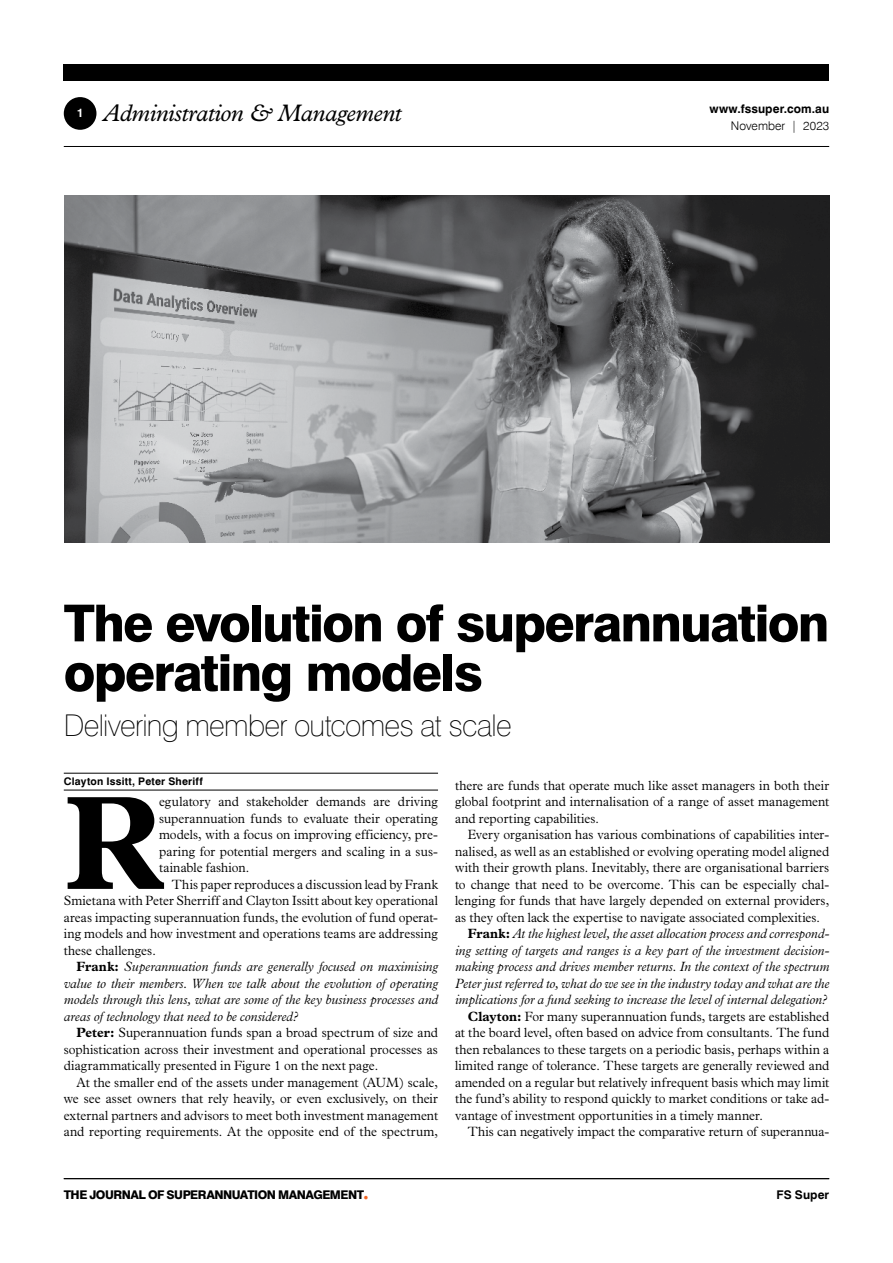
<style>
.page{position:relative;width:893px;height:1263px;background:#fff}
.page>*{position:absolute;margin:0;border:0;box-sizing:border-box;transform-origin:0 0}
._03_Journal__serif__First_Paragraph{font:700 134.4px "Plantin MT Pro";color:#000;scale:.95 1}
._01_Journal_heading_L1{font:800 51px/49.5px "Swiss 721 BT";letter-spacing:-.03em;color:#000}
._01_Strapline{font:100 30px "Swiss 721 BT";letter-spacing:-.025em;color:#000}
.t1{font:italic 24px "Plantin MT Pro";letter-spacing:-.02em;color:#000}
._03_Body__serif{font:300 13.5px/16.5px "Plantin MT Pro";color:#000;text-align:justify;scale:.95 1}
._03_Body__serif-2{font:italic 300 13.5px/16.5px "Plantin MT Pro";color:#000;text-align:justify;scale:.95 1}
._03_Journal__serif__First_Paragraph-2{font:300 13.5px/16.5px "Plantin MT Pro";color:#000;text-align:justify;scale:.95 1}
.t2{font:800 12px "Swiss 721 BT";letter-spacing:-.04em;color:#000}
.t3{font:700 12px "Swiss 721 BT";letter-spacing:.01em;color:#000}
.t4{font:300 12px "Swiss 721 BT";letter-spacing:.005em;color:#000}
.t5{font:700 12px "Swiss 721 BT";color:#fff}
._04_Byline{font:700 10.5px "Swiss 721 BT";letter-spacing:.02em;color:#000}
.s1{font-weight:700;font-style:normal}
.s2{font-weight:700}
.s3{color:#f26522}
</style>
<div class="page">
<hr style="left:64px;top:1178px;width:765px;height:1px;background:#000">
<hr style="left:64px;top:773px;width:374px;height:1px;background:#000">
<hr style="left:64px;top:790px;width:374px;height:1px;background:#000">
<hr style="left:64px;top:146px;width:765px;height:1px;background:#000">
<div style="left:64px;top:97px;width:32px;height:33px;background:#000;border-radius:50%"></div>
<div style="left:64px;top:64px;width:765px;height:16px;background:#000"></div>
<img style="left:64px;top:196px;width:766px;height:346px">
<p class="t5" style="left:77px;top:106px;width:8px">1</p>
<p class="t1" style="left:103px;top:99px;width:300px">Administration &amp; Management</p>
<p class="t3" style="left:709px;top:102px;width:121px">www.fssuper.com.au</p>
<p class="t4" style="left:731px;top:118px;width:100px">November | 2023</p>
<p class="_01_Journal_heading_L1" style="left:64px;top:598px;width:767px">The evolution of superannuation operating models</p>
<p class="_01_Strapline" style="left:64px;top:707px;width:450px">Delivering member outcomes at scale</p>
<p class="_04_Byline" style="left:64px;top:775px;width:141px">Clayton Issitt, Peter Sheriff</p>
<p class="_03_Journal__serif__First_Paragraph" style="left:64px;top:763px;width:105px">R</p>
<p class="_03_Body__serif" style="left:455px;top:777px;width:395px">there are funds that operate much like asset managers in both their global footprint and internalisation of a range of asset management and reporting capabilities.</p>
<p class="_03_Body__serif" style="left:455px;top:827px;width:395px;text-indent:13px">Every organisation has various combinations of capabilities inter&shy;nalised, as well as an established or evolving operating model aligned with their growth plans. Inevitably, there are organisational barriers to change that need to be overcome. This can be especially chal&shy;lenging for funds that have largely depended on external providers, as they often lack the expertise to navigate associated complexities.</p>
<p class="_03_Body__serif-2" style="left:455px;top:926px;width:395px;text-indent:13px"><span class="s1">Frank:</span> At the highest level, the asset allocation process and correspond&shy;ing setting of targets and ranges is a key part of the investment decision&shy;making process and drives member returns. In the context of the spectrum Peter just referred to, what do we see in the industry today and what are the implications for a fund seeking to increase the level of internal delegation?</p>
<p class="_03_Body__serif" style="left:455px;top:1008px;width:395px;text-indent:13px"><span class="s2">Clayton:</span> For many superannuation funds, targets are established at the board level, often based on advice from consultants. The fund then rebalances to these targets on a periodic basis, perhaps within a limited range of tolerance. These targets are generally reviewed and amended on a regular but relatively infrequent basis which may limit the fund’s ability to respond quickly to market conditions or take ad&shy;vantage of investment opportunities in a timely manner.</p>
<p class="_03_Body__serif" style="left:468px;top:1124px;width:382px">This can negatively impact the comparative return of superannua-</p>
<p class="_03_Journal__serif__First_Paragraph-2" style="left:159px;top:794px;width:295px">egulatory and stakeholder demands are driving superannuation funds to evaluate their operating models, with a focus on improving efficiency, pre&shy;paring for potential mergers and scaling in a sus&shy;tainable fashion.</p>
<p class="_03_Body__serif" style="left:64px;top:876px;width:395px;text-indent:108px">This paper reproduces a discussion lead by Frank Smietana with Peter Sherriff and Clayton Issitt about key operational areas impacting superannuation funds, the evolution of fund operat&shy;ing models and how investment and operations teams are addressing these challenges.</p>
<p class="_03_Body__serif-2" style="left:64px;top:959px;width:395px;text-indent:13px"><span class="s1">Frank:</span> Superannuation funds are generally focused on maximising value to their members. When we talk about the evolution of operating models through this lens, what are some of the key business processes and areas of technology that need to be considered?</p>
<p class="_03_Body__serif" style="left:64px;top:1025px;width:395px;text-indent:13px"><span class="s2">Peter:</span> Superannuation funds span a broad spectrum of size and sophistication across their investment and operational processes as diagrammatically presented in Figure 1 on the next page.</p>
<p class="_03_Body__serif" style="left:64px;top:1074px;width:395px;text-indent:13px">At the smaller end of the assets under management (AUM) scale, we see asset owners that rely heavily, or even exclusively, on their external partners and advisors to meet both investment management and reporting requirements. At the opposite end of the spectrum,</p>
<p class="t2" style="left:64px;top:1187px;width:307px">THE JOURNAL OF SUPERANNUATION MANAGEMENT<span class="s3">•</span></p>
<p class="t3" style="left:776px;top:1187px;width:54px">FS Super</p>
</div>
